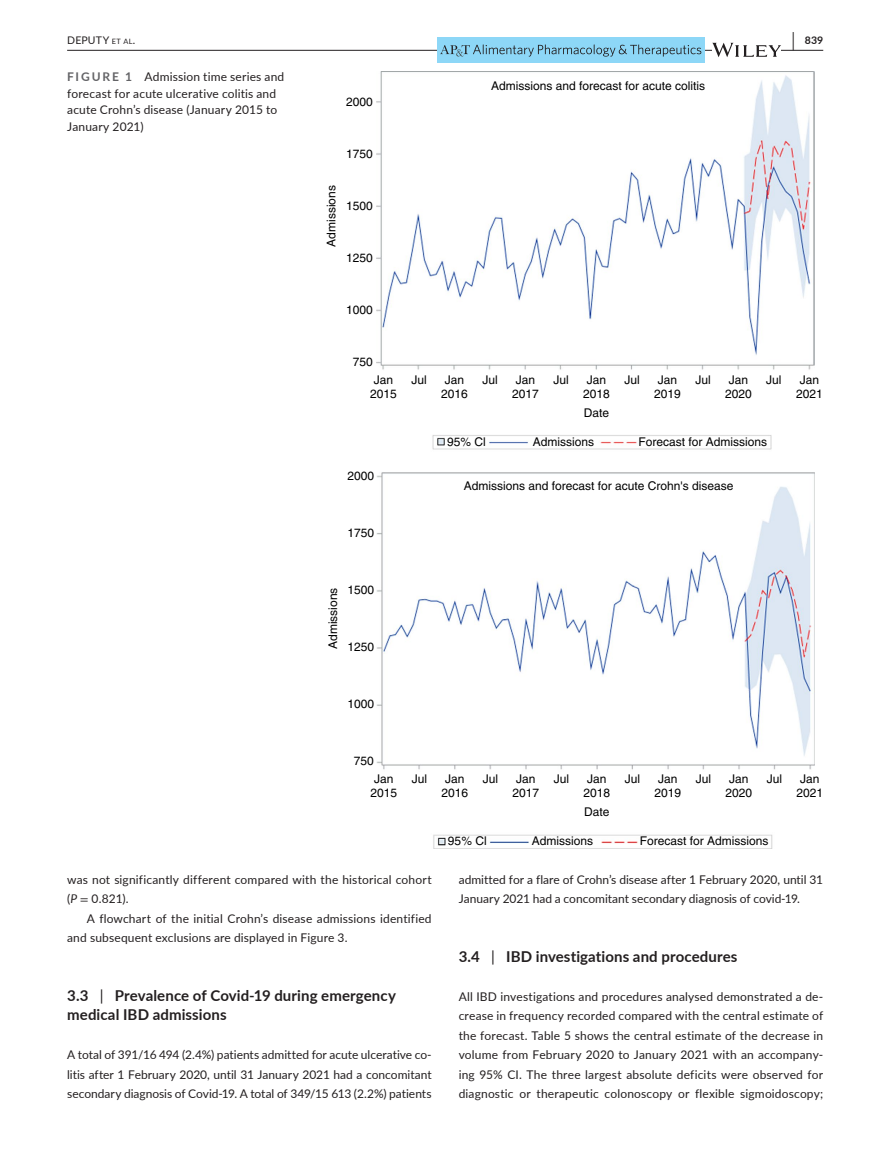
<style>
.page{position:relative;width:893px;height:1174px;background:#fff}
.page>*{position:absolute;margin:0;border:0;box-sizing:border-box;transform-origin:0 0}
.t1{font:700 19.5px "Lato";color:#231f20;scale:.48 1}
.t2{font:700 15px/19.5px "Lato";letter-spacing:.005em;color:#231f20}
.t3{font:12px/19.5px "Lato";letter-spacing:.01em;color:#231f20}
.t4{font:12px/14.4px "Helvetica";color:#000;text-align:center}
.t5{font:10.5px "Lato";letter-spacing:.02em;color:#231f20}
.t6{font:700 10.5px "Lato";color:#231f20}
.s1{font-size:7.35px}
.s2{font-style:inherit}
.s3{font-weight:700;color:#636366}
.s4{font-style:italic}
.s5{font-family:"STIX"}
.s6{font-weight:400}
</style>
<div class="page">
<hr style="left:67px;top:50px;width:756px;height:1px;background:#231f20">
<div style="left:437px;top:38px;width:268px;height:25px;background:#8dd7f7"></div>
<svg style="left:440px;top:44px;width:261px;height:13px"></svg>
<svg style="left:712px;top:43px;width:69px;height:14px"></svg>
<img style="left:377px;top:72px;width:437px;height:776px">
<h1 class="t1" style="left:792px;top:25px;width:7px">|</h1>
<p class="t5" style="left:67px;top:33px;width:70px">DEPUTY <span class="s1">et al</span><span class="s2">.</span></p>
<p class="t6" style="left:805px;top:33px;width:20px">839</p>
<p class="t3" style="left:67px;top:68px;width:219px;line-height:16.5px"><span class="s3">FIGURE 1</span> Admission time series and forecast for acute ulcerative colitis and acute Crohn’s disease (January 2015 to<br>January 2021)</p>
<p class="t4" style="left:346px;top:95px;width:28px">2000</p>
<p class="t4" style="left:324px;top:247px;width:63px;rotate:-90deg">Admissions</p>
<p class="t4" style="left:346px;top:147px;width:28px">1750</p>
<p class="t4" style="left:346px;top:199px;width:28px">1500</p>
<p class="t4" style="left:346px;top:251px;width:28px">1250</p>
<p class="t4" style="left:346px;top:303px;width:28px">1000</p>
<p class="t4" style="left:491px;top:79px;width:216px">Admissions and forecast for acute colitis</p>
<p class="t4" style="left:353px;top:355px;width:22px">750</p>
<p class="t4" style="left:370px;top:372px;width:28px">Jan<br>2015</p>
<p class="t4" style="left:411px;top:372px;width:17px">Jul</p>
<p class="t4" style="left:441px;top:372px;width:28px">Jan<br>2016</p>
<p class="t4" style="left:512px;top:372px;width:28px">Jan<br>2017</p>
<p class="t4" style="left:583px;top:372px;width:28px">Jan<br>2018</p>
<p class="t4" style="left:654px;top:372px;width:28px">Jan<br>2019</p>
<p class="t4" style="left:725px;top:372px;width:28px">Jan<br>2020</p>
<p class="t4" style="left:796px;top:372px;width:28px">Jan<br>2021</p>
<p class="t4" style="left:482px;top:372px;width:17px">Jul</p>
<p class="t4" style="left:553px;top:372px;width:17px">Jul</p>
<p class="t4" style="left:624px;top:372px;width:17px">Jul</p>
<p class="t4" style="left:695px;top:372px;width:17px">Jul</p>
<p class="t4" style="left:766px;top:372px;width:17px">Jul</p>
<p class="t4" style="left:584px;top:405px;width:27px">Date</p>
<p class="t4" style="left:347px;top:468px;width:28px">2000</p>
<p class="t4" style="left:347px;top:525px;width:28px">1750</p>
<p class="t4" style="left:447px;top:434px;width:40px">95% Cl</p>
<p class="t4" style="left:533px;top:434px;width:63px">Admissions</p>
<p class="t4" style="left:638px;top:434px;width:130px">Forecast for Admissions</p>
<p class="t4" style="left:464px;top:478px;width:271px">Admissions and forecast for acute Crohn's disease</p>
<p class="t4" style="left:326px;top:649px;width:63px;rotate:-90deg">Admissions</p>
<p class="t4" style="left:347px;top:582px;width:28px">1500</p>
<p class="t4" style="left:347px;top:639px;width:28px">1250</p>
<p class="t4" style="left:347px;top:697px;width:28px">1000</p>
<p class="t4" style="left:354px;top:754px;width:22px">750</p>
<p class="t4" style="left:483px;top:771px;width:17px">Jul</p>
<p class="t4" style="left:554px;top:771px;width:17px">Jul</p>
<p class="t4" style="left:625px;top:771px;width:17px">Jul</p>
<p class="t4" style="left:696px;top:771px;width:17px">Jul</p>
<p class="t4" style="left:767px;top:771px;width:17px">Jul</p>
<p class="t4" style="left:371px;top:771px;width:28px">Jan<br>2015</p>
<p class="t4" style="left:412px;top:771px;width:17px">Jul</p>
<p class="t4" style="left:442px;top:771px;width:28px">Jan<br>2016</p>
<p class="t4" style="left:513px;top:771px;width:28px">Jan<br>2017</p>
<p class="t4" style="left:584px;top:771px;width:28px">Jan<br>2018</p>
<p class="t4" style="left:655px;top:771px;width:28px">Jan<br>2019</p>
<p class="t4" style="left:725px;top:771px;width:28px">Jan<br>2020</p>
<p class="t4" style="left:796px;top:771px;width:28px">Jan<br>2021</p>
<p class="t4" style="left:584px;top:805px;width:27px">Date</p>
<p class="t4" style="left:448px;top:833px;width:40px">95% Cl</p>
<p class="t4" style="left:532px;top:833px;width:63px">Admissions</p>
<p class="t4" style="left:640px;top:833px;width:130px">Forecast for Admissions</p>
<p class="t3" style="left:67px;top:869px;width:366px">was not significantly different compared with the historical cohort (<span class="s4">P</span> <span class="s5">=</span> 0.821).</p>
<p class="t3" style="left:67px;top:908px;width:366px;text-indent:20px">A flowchart of the initial Crohn’s disease admissions identified and subsequent exclusions are displayed in Figure 3.</p>
<p class="t2" style="left:67px;top:984px;width:330px">3.3 <span class="s6">|</span> Prevalence of Covid-19 during emergency medical IBD admissions</p>
<p class="t3" style="left:67px;top:1044px;width:366px;text-align:justify">A total of 391/16 494 (2.4%) patients admitted for acute ulcerative co&shy;litis after 1 February 2020, until 31 January 2021 had a concomitant secondary diagnosis of Covid-19. A total of 349/15 613 (2.2%) patients</p>
<p class="t3" style="left:459px;top:869px;width:366px">admitted for a flare of Crohn’s disease after 1 February 2020, until 31<br>January 2021 had a concomitant secondary diagnosis of covid-19.</p>
<p class="t2" style="left:459px;top:945px;width:280px">3.4 <span class="s6">|</span> IBD investigations and procedures</p>
<p class="t3" style="left:459px;top:986px;width:366px;text-align:justify">All IBD investigations and procedures analysed demonstrated a de&shy;crease in frequency recorded compared with the central estimate of the forecast. Table 5 shows the central estimate of the decrease in volume from February 2020 to January 2021 with an accompany&shy;ing 95% CI. The three largest absolute deficits were observed for diagnostic or therapeutic colonoscopy or flexible sigmoidoscopy;</p>
</div>
